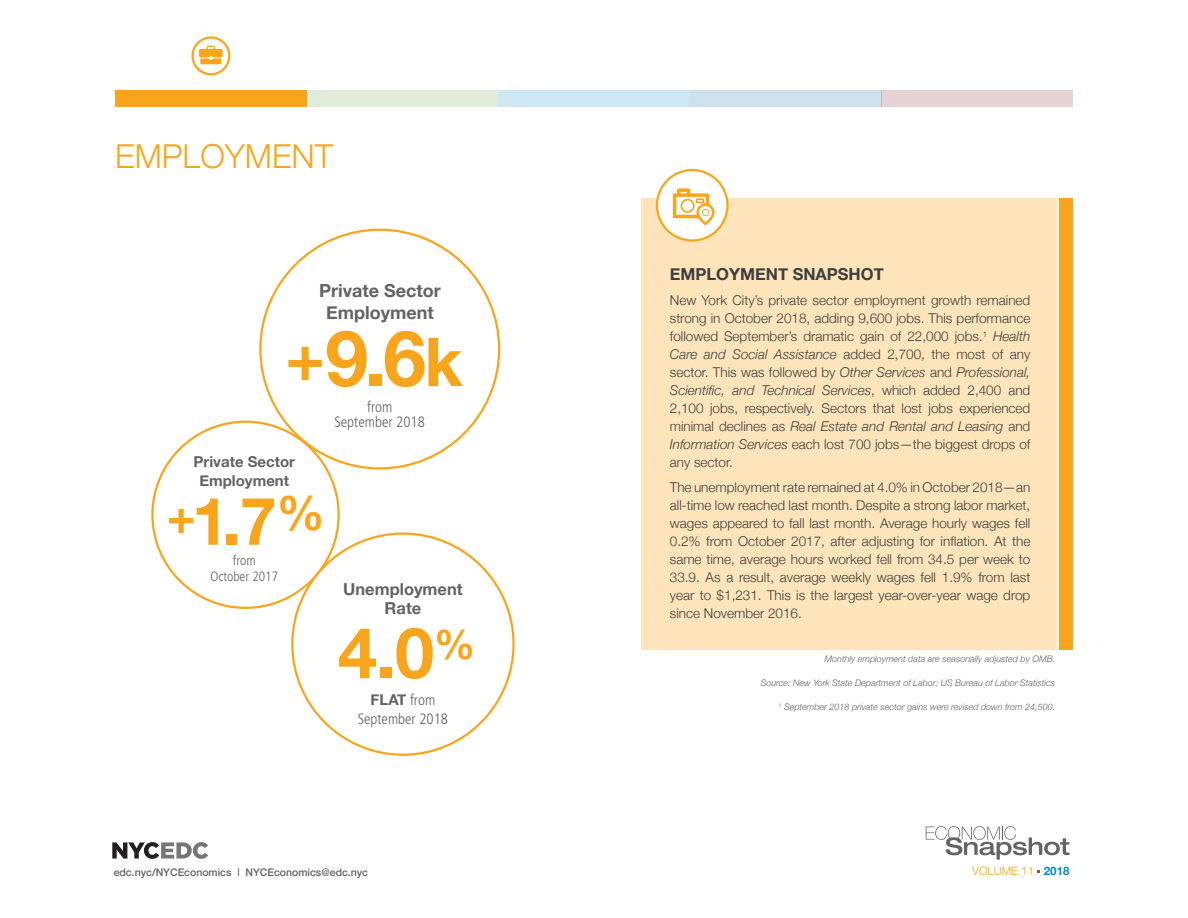
<style>
.page{position:relative;width:1188px;height:918px;background:#fff}
.page>*{position:absolute;margin:0;border:0;box-sizing:border-box;transform-origin:0 0}
.Body_Copy{font:700 77.55px "Helvetica Neue";color:#f9a51b}
.Body_Copy-2{font:700 70.5px "Helvetica Neue";color:#f9a51b}
.Body_Copy-3{font:700 66px "Helvetica Neue";color:#f9a51b}
.t1{font:300 33px "Helvetica Neue";color:#f9a51b}
.Body_Copy-4{font:700 18px "Helvetica Neue";color:#636366}
.Callout{font:700 16.5px "Helvetica Neue";color:#3e3e3f}
.Body_Copy-5{font:700 16.5px "Helvetica Neue";color:#636366}
.Body_Copy-6{font:700 15px "Helvetica Neue";color:#636366}
.Body_Copy-7{font:300 condensed 15px "Frutiger";color:#636366}
.Callout-2{font:300 13.5px/18px "Helvetica Neue";color:#3e3e3f;text-align:justify}
.Body_Copy-8{font:300 condensed 13.5px "Frutiger";color:#636366}
.t2{font:300 11.55px "Helvetica Neue";color:#f9a51b}
.t3{font:500 10.5px "Helvetica Neue";color:#636366}
.Body_Copy-9{font:italic 300 9px "Helvetica Neue";color:#636366}
.s1{font-size:66px}
.s2{font-size:67.5px}
.s3{font-family:"Frutiger";font-weight:300;font-stretch:condensed}
.s4{font-style:italic}
.s5{font-family:"Frutiger";font-weight:400}
.s6{font-weight:700;color:#0089cf}
</style>
<div class="page">
<svg style="left:112px;top:842px;width:96px;height:17px"></svg>
<svg style="left:926px;top:826px;width:144px;height:34px"></svg>
<div style="left:115px;top:90px;width:192px;height:16px;background:#f9a51b"></div>
<div style="left:307px;top:90px;width:191px;height:16px;background:#e1edda"></div>
<div style="left:690px;top:90px;width:191px;height:16px;background:#cde0eb"></div>
<div style="left:498px;top:90px;width:192px;height:16px;background:#cde7f5"></div>
<div style="left:881px;top:90px;width:192px;height:16px;background:#e5d3d6"></div>
<div style="left:191px;top:36px;width:39px;height:39px;border:2px solid #f9a51b;border-radius:50%"></div>
<svg style="left:199px;top:46px;width:24px;height:18px"></svg>
<div style="left:641px;top:198px;width:416px;height:452px;background:#fde4bb"></div>
<div style="left:1060px;top:198px;width:13px;height:452px;background:#f9a51b"></div>
<div style="left:657px;top:170px;width:71px;height:71px;background:#fff;border-radius:50%"></div>
<div style="left:656px;top:169px;width:73px;height:73px;border:2px solid #f9a51b;border-radius:50%"></div>
<svg style="left:673px;top:188px;width:42px;height:37px"></svg>
<p class="t1" style="left:115px;top:130px;width:220px">EMPLOYMENT</p>
<p class="Body_Copy-4" style="left:319px;top:277px;width:123px">Private Sector</p>
<p class="Body_Copy-4" style="left:326px;top:299px;width:109px">Employment</p>
<p class="Body_Copy" style="left:285px;top:298px;width:179px"><span class="s1">+</span>9.6<span class="s2">k</span></p>
<p class="Body_Copy-6" style="left:194px;top:450px;width:103px">Private Sector</p>
<p class="Body_Copy-6" style="left:199px;top:469px;width:91px">Employment</p>
<p class="Body_Copy-3" style="left:167px;top:469px;width:159px"><sup>+</sup>1.7<sup>%</sup></p>
<p class="Body_Copy-8" style="left:233px;top:552px;width:24px">from</p>
<p class="Body_Copy-8" style="left:210px;top:568px;width:69px">October 2017</p>
<p class="Body_Copy-7" style="left:367px;top:398px;width:27px">from</p>
<p class="Body_Copy-7" style="left:335px;top:414px;width:92px">September 2018</p>
<p class="Body_Copy-5" style="left:343px;top:576px;width:121px">Unemployment</p>
<p class="Body_Copy-5" style="left:385px;top:595px;width:38px">Rate</p>
<p class="Body_Copy-2" style="left:338px;top:598px;width:139px">4.0<sup>%</sup></p>
<p class="Body_Copy-6" style="left:371px;top:688px;width:66px">FLAT <span class="s3">from</span></p>
<p class="Body_Copy-7" style="left:358px;top:710px;width:92px">September 2018</p>
<p class="Callout" style="left:670px;top:262px;width:215px">EMPLOYMENT SNAPSHOT</p>
<p class="Callout-2" style="left:670px;top:290px;width:362px">New York City’s private sector employment growth remained strong in October 2018, adding 9,600 jobs. This performance followed September’s dramatic gain of 22,000 jobs.<sup>1</sup> <span class="s4">Health Care and Social Assistance</span> added 2,700, the most of any sector. This was followed by <span class="s4">Other Services</span> and <span class="s4">Professional, Scientific, and Technical Services</span>, which added 2,400 and 2,100 jobs, respectively. Sectors that lost jobs experienced minimal declines as <span class="s4">Real Estate and Rental and Leasing</span> and <span class="s4">Information Services</span> each lost 700 jobs—the biggest drops of any sector.</p>
<p class="Callout-2" style="left:670px;top:477px;width:362px">The unemployment rate remained at 4.0% in October 2018—an all-time low reached last month. Despite a strong labor market, wages appeared to fall last month. Average hourly wages fell 0.2% from October 2017, after adjusting for inflation. At the same time, average hours worked fell from 34.5 per week to 33.9. As a result, average weekly wages fell 1.9% from last year to $1,231. This is the largest year-over-year wage drop since November 2016.</p>
<p class="Body_Copy-9" style="left:825px;top:651px;width:232px">Monthly employment data are seasonally adjusted by OMB.</p>
<p class="Body_Copy-9" style="left:761px;top:676px;width:296px">Source: New York State Department of Labor; US Bureau of Labor Statistics</p>
<p class="Body_Copy-9" style="left:779px;top:700px;width:278px"><sup>1</sup> September 2018 private sector gains were revised down from 24,500.</p>
<p class="t3" style="left:114px;top:864px;width:256px">edc.nyc/NYCEconomics <span class="s5">|</span> NYCEconomics@edc.nyc</p>
<p class="t2" style="left:972px;top:862px;width:99px">VOLUME 11 <span class="s6">2018</span></p>
</div>
